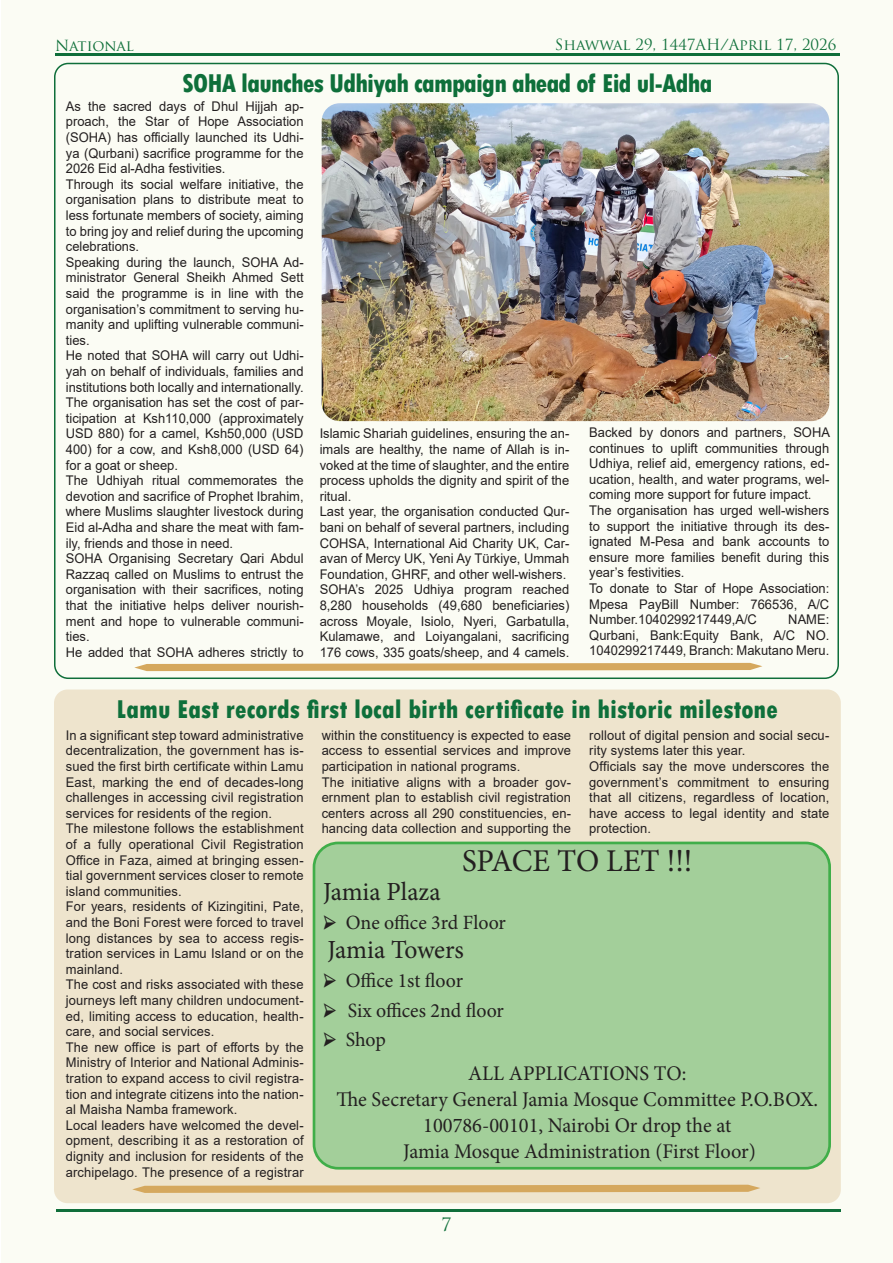
<style>
.page{position:relative;width:893px;height:1263px;background:#fff}
.page>*{position:absolute;margin:0;border:0;box-sizing:border-box;transform-origin:0 0}
.t1{font:31.65px "Minion Pro";letter-spacing:-.01em;color:#231f20}
.t2{font:800 condensed 27px "Tw Cen";color:#0e6f3a}
.t3{font:800 condensed 27px "Tw Cen";letter-spacing:-.03em;color:#0e6f3a}
.t4{font:26.1px "Minion Pro";letter-spacing:-.005em;color:#231f20}
.t5{font:20.85px/26.1px "Minion Pro";color:#231f20;text-align:center}
.t6{font:20.25px "Minion Pro";color:#231f20}
.t7{font:18px "Trajan Pro";color:#0f703a}
.t8{font:15px "Trajan Pro";color:#0f703a}
.t9{font:13.35px/15.6px "Arial";color:#231f20;text-align:justify}
.s1{font-size:24.75px}
</style>
<div class="page">
<div style="left:2px;top:0;width:891px;height:1263px;background:#fbfcf4"></div>
<hr style="left:56px;top:1209px;width:785px;height:2px;background:#0f6e3a">
<hr style="left:55px;top:54px;width:785px;height:2px;background:#0f6e3a">
<svg style="left:134px;top:663px;width:628px;height:8px;background:#d9b270"></svg>
<div style="left:54px;top:689px;width:787px;height:514px;background:#eee4cd;border-radius:14px"></div>
<svg style="left:132px;top:1185px;width:628px;height:8px;background:#d8af6c"></svg>
<div style="left:314px;top:843px;width:516px;height:325px;background:#a3cf9a;border-radius:24px"></div>
<div style="left:313px;top:842px;width:518px;height:327px;border:3px solid #40ae49;border-radius:24px"></div>
<img style="left:322px;top:103px;width:507px;height:318px">
<p class="t8" style="left:55px;top:36px;width:80px">National</p>
<p class="t8" style="left:555px;top:35px;width:283px">Shawwal 29, 1447AH/April 17, 2026</p>
<p class="t3" style="left:182px;top:67px;width:532px">SOHA launches Udhiyah campaign ahead of Eid ul-Adha</p>
<p class="t9" style="left:66px;top:98px;width:239px">As the sacred days of Dhul Hijjah ap&shy;proach, the Star of Hope Association (SOHA) has officially launched its Udhi&shy;ya (Qurbani) sacrifice programme for the 2026 Eid al-Adha festivities.</p>
<p class="t9" style="left:66px;top:176px;width:239px">Through its social welfare initiative, the organisation plans to distribute meat to less fortunate members of society, aiming to bring joy and relief during the upcoming celebrations.</p>
<p class="t9" style="left:66px;top:254px;width:239px">Speaking during the launch, SOHA Ad&shy;ministrator General Sheikh Ahmed Sett said the programme is in line with the organisation’s commitment to serving hu&shy;manity and uplifting vulnerable communi&shy;ties.</p>
<p class="t9" style="left:66px;top:348px;width:239px">He noted that SOHA will carry out Udhi&shy;yah on behalf of individuals, families and institutions both locally and internationally.</p>
<p class="t9" style="left:66px;top:395px;width:239px">The organisation has set the cost of par&shy;ticipation at Ksh110,000 (approximately USD 880) for a camel, Ksh50,000 (USD 400) for a cow, and Ksh8,000 (USD 64) for a goat or sheep.</p>
<p class="t9" style="left:66px;top:473px;width:239px">The Udhiyah ritual commemorates the devotion and sacrifice of Prophet Ibrahim, where Muslims slaughter livestock during Eid al-Adha and share the meat with fam&shy;ily, friends and those in need.</p>
<p class="t9" style="left:66px;top:551px;width:239px">SOHA Organising Secretary Qari Abdul Razzaq called on Muslims to entrust the organisation with their sacrifices, noting that the initiative helps deliver nourish&shy;ment and hope to vulnerable communi&shy;ties.</p>
<p class="t9" style="left:66px;top:644px;width:239px">He added that SOHA adheres strictly to</p>
<p class="t9" style="left:589px;top:424px;width:242px">Backed by donors and partners, SOHA continues to uplift communities through Udhiya, relief aid, emergency rations, ed&shy;ucation, health, and water programs, wel&shy;coming more support for future impact.</p>
<p class="t9" style="left:589px;top:502px;width:241px">The organisation has urged well-wishers to support the initiative through its des&shy;ignated M-Pesa and bank accounts to ensure more families benefit during this year’s festivities.</p>
<p class="t9" style="left:589px;top:580px;width:241px">To donate to Star of Hope Association:<br>Mpesa PayBill Number: 766536, A/C Number.1040299217449,A/C</p>
<p class="t9" style="left:320px;top:426px;width:251px">Islamic Shariah guidelines, ensuring the an&shy;imals are healthy, the name of Allah is in&shy;voked at the time of slaughter, and the entire process upholds the dignity and spirit of the ritual.</p>
<p class="t9" style="left:320px;top:504px;width:251px">Last year, the organisation conducted Qur&shy;bani on behalf of several partners, including COHSA, International Aid Charity UK, Car&shy;avan of Mercy UK, Yeni Ay Türkiye, Ummah Foundation, GHRF, and other well-wishers.</p>
<p class="t9" style="left:320px;top:582px;width:251px">SOHA’s 2025 Udhiya program reached 8,280 households (49,680 beneficiaries) across Moyale, Isiolo, Nyeri, Garbatulla, Kulamawe, and Loiyangalani, sacrificing 176 cows, 335 goats/sheep, and 4 camels.</p>
<p class="t9" style="left:589px;top:612px;width:241px;text-indent:199px">NAME:<br>Qurbani, Bank:Equity Bank, A/C NO.<br>1040299217449, Branch: Makutano Meru.</p>
<p class="t2" style="left:117px;top:693px;width:663px">Lamu East records first local birth certificate in historic milestone</p>
<p class="t9" style="left:322px;top:727px;width:251px">within the constituency is expected to ease access to essential services and improve participation in national programs.</p>
<p class="t9" style="left:322px;top:774px;width:251px">The initiative aligns with a broader gov&shy;ernment plan to establish civil registration centers across all 290 constituencies, en&shy;hancing data collection and supporting the</p>
<p class="t1" style="left:462px;top:840px;width:232px">SPACE TO LET !!!</p>
<p class="t4" style="left:323px;top:874px;width:119px">Jamia Plaza</p>
<p class="t6" style="left:323px;top:909px;width:184px"><span class="s1">➢</span> One office 3rd Floor</p>
<p class="t4" style="left:327px;top:932px;width:138px">Jamia Towers</p>
<p class="t6" style="left:323px;top:967px;width:142px"><span class="s1">➢</span> Office 1st floor</p>
<p class="t6" style="left:323px;top:997px;width:182px"><span class="s1">➢</span> Six offices 2nd floor</p>
<p class="t6" style="left:323px;top:1026px;width:64px"><span class="s1">➢</span> Shop</p>
<p class="t5" style="left:468px;top:1060px;width:220px">ALL APPLICATIONS TO:</p>
<p class="t5" style="left:336px;top:1086px;width:483px">The Secretary General Jamia Mosque Committee P.O.BOX.<br>100786-00101, Nairobi Or drop the at</p>
<p class="t5" style="left:403px;top:1138px;width:354px">Jamia Mosque Administration (First Floor)</p>
<p class="t9" style="left:66px;top:727px;width:239px">In a significant step toward administrative decentralization, the government has is&shy;sued the first birth certificate within Lamu East, marking the end of decades-long challenges in accessing civil registration services for residents of the region.</p>
<p class="t9" style="left:66px;top:821px;width:239px">The milestone follows the establishment of a fully operational Civil Registration Office in Faza, aimed at bringing essen&shy;tial government services closer to remote island communities.</p>
<p class="t9" style="left:66px;top:899px;width:239px">For years, residents of Kizingitini, Pate, and the Boni Forest were forced to travel long distances by sea to access regis&shy;tration services in Lamu Island or on the mainland.</p>
<p class="t9" style="left:66px;top:977px;width:239px">The cost and risks associated with these journeys left many children undocument&shy;ed, limiting access to education, health&shy;care, and social services.</p>
<p class="t9" style="left:66px;top:1039px;width:239px">The new office is part of efforts by the Ministry of Interior and National Adminis&shy;tration to expand access to civil registra&shy;tion and integrate citizens into the nation&shy;al Maisha Namba framework.</p>
<p class="t9" style="left:66px;top:1117px;width:239px">Local leaders have welcomed the devel&shy;opment, describing it as a restoration of dignity and inclusion for residents of the archipelago. The presence of a registrar</p>
<p class="t9" style="left:589px;top:727px;width:241px">rollout of digital pension and social secu&shy;rity systems later this year.</p>
<p class="t9" style="left:589px;top:758px;width:241px">Officials say the move underscores the government’s commitment to ensuring that all citizens, regardless of location, have access to legal identity and state protection.</p>
<p class="t7" style="left:441px;top:1213px;width:12px">7</p>
</div>
